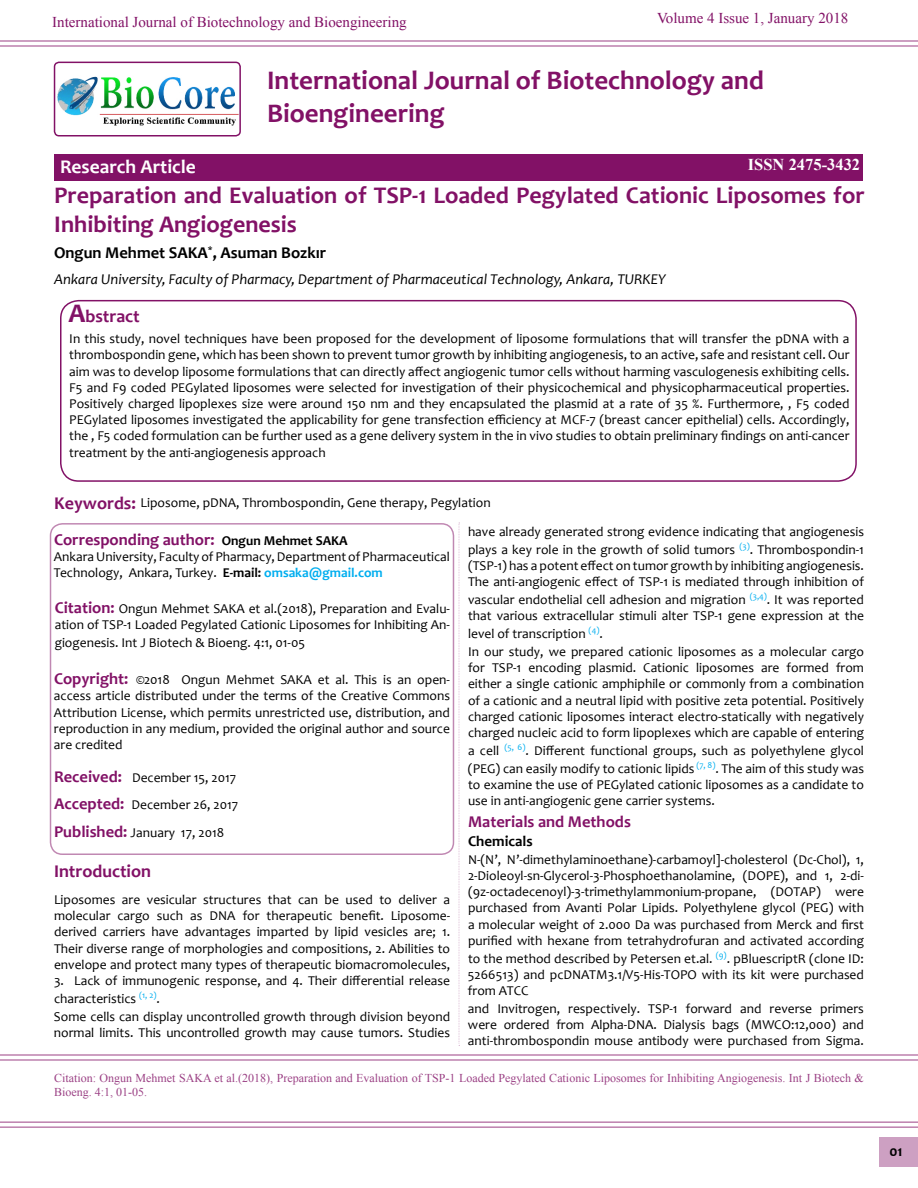
<style>
.page{position:relative;width:918px;height:1188px;background:#fff}
.page>*{position:absolute;margin:0;border:0;box-sizing:border-box;transform-origin:0 0}
.t1{font:700 27px/32.4px "Candara";color:#821166}
.t2{font:700 24px/28.8px "Candara";color:#821166}
.t3{font:700 19.5px "Candara";color:#fff}
.t4{font:700 18px "Candara";color:#821166}
.t5{font:700 16.5px "Candara";color:#821166}
.t6{font:700 16.5px "Candara";color:#000}
.t7{font:700 16.5px "Times New Roman";color:#fff}
.t8{font:italic 15px "Candara";color:#000}
.t9{font:15px "Times New Roman";color:#821166}
.t10{font:700 15px "Candara";color:#000}
.t11{font:13.5px/16.2px "Candara";color:#000}
.t12{font:12px/14.4px "Times New Roman";color:#821166}
.s1{font-size:27px}
.s2{font-weight:700;font-size:18px;color:#821166}
.s3{font-size:13.5px;color:#000}
.s4{font-weight:700}
.s5{font-weight:700;color:#00aeef}
.s6{font-weight:700;font-size:16.5px;color:#821166}
</style>
<div class="page">
<hr style="left:0;top:40px;width:918px;height:2px;background:#821166">
<hr style="left:0;top:45px;width:918px;height:2px;background:#821166">
<hr style="left:0;top:1054px;width:918px;height:2px;background:#821166">
<hr style="left:0;top:1059px;width:918px;height:2px;background:#821166">
<hr style="left:0;top:1122px;width:918px;height:1px;background:#821166">
<hr style="left:0;top:1127px;width:918px;height:1px;background:#821166">
<div style="left:879px;top:1137px;width:39px;height:30px;background:#cda0c2"></div>
<div style="left:55px;top:154px;width:808px;height:27px;background:#821166"></div>
<div style="left:60px;top:300px;width:797px;height:182px;border:2px solid #821166;border-radius:18px"></div>
<img style="left:55px;top:62px;width:185px;height:64px">
<div style="left:54px;top:62px;width:187px;height:75px;border:2px solid #821166;border-radius:4px"></div>
<div style="left:50px;top:523px;width:404px;height:332px;border:2px solid #821166;border-radius:12px"></div>
<svg style="left:459px;top:523px;width:1px;height:523px"></svg>
<p class="t9" style="left:52px;top:12px;width:356px">International Journal of Biotechnology and Bioengineering</p>
<p class="t9" style="left:657px;top:7px;width:193px">Volume 4 Issue 1, January 2018</p>
<h1 class="t1" style="left:267px;top:64px;width:498px">International Journal of Biotechnology and<br>Bioengineering</h1>
<h3 class="t3" style="left:60px;top:154px;width:137px">Research Article</h3>
<p class="t7" style="left:748px;top:153px;width:114px">ISSN 2475-3432</p>
<h2 class="t2" style="left:54px;top:180px;width:812px">Preparation and Evaluation of TSP-1 Loaded Pegylated Cationic Liposomes for<br>Inhibiting Angiogenesis</h2>
<p class="t6" style="left:54px;top:243px;width:274px">Ongun Mehmet SAKA<sup>*</sup>, Asuman Bozkır</p>
<p class="t8" style="left:54px;top:269px;width:613px">Ankara University, Faculty of Pharmacy, Department of Pharmaceutical Technology, Ankara, TURKEY</p>
<h3 class="t4" style="left:68px;top:305px;width:73px"><span class="s1">A</span>bstract</h3>
<p class="t11" style="left:69px;top:331px;width:782px;text-align:justify">In this study, novel techniques have been proposed for the development of liposome formulations that will transfer the pDNA with a thrombospondin gene, which has been shown to prevent tumor growth by inhibiting angiogenesis, to an active‚ safe and resistant cell. Our aim was to develop liposome formulations that can directly affect angiogenic tumor cells without harming vasculogenesis exhibiting cells.<br>F5 and F9 coded PEGylated liposomes were selected for investigation of their physicochemical and physicopharmaceutical properties.<br>Positively charged lipoplexes size were around 150 nm and they encapsulated the plasmid at a rate of 35 %. Furthermore, ‚ F5 coded PEGylated liposomes investigated the applicability for gene transfection efficiency at MCF-7 (breast cancer epithelial) cells. Accordingly, the ‚ F5 coded formulation can be further used as a gene delivery system in the in vivo studies to obtain preliminary findings on anti-cancer treatment by the anti-angiogenesis approach</p>
<p class="t11" style="left:54px;top:495px;width:438px"><span class="s2">Keywords:</span> Liposome, pDNA, Thrombospondin, Gene therapy, Pegylation</p>
<p class="t5" style="left:54px;top:529px;width:295px">Corresponding author: <span class="s3">Ongun Mehmet SAKA</span></p>
<p class="t11" style="left:54px;top:549px;width:398px">Ankara University, Faculty of Pharmacy, Department of Pharmaceutical<br>Technology, Ankara, Turkey. <span class="s4">E-mail:</span> <span class="s5">omsaka@gmail.com</span></p>
<p class="t11" style="left:55px;top:600px;width:397px"><span class="s6">Citation:</span> Ongun Mehmet SAKA et al.(2018), Preparation and Evalu&shy;ation of TSP-1 Loaded Pegylated Cationic Liposomes for Inhibiting An-</p>
<p class="t11" style="left:55px;top:634px;width:252px">giogenesis. Int J Biotech &amp; Bioeng. 4:1, 01-05</p>
<p class="t11" style="left:54px;top:672px;width:398px;text-align:justify"><span class="s6">Copyright:</span> ©2018 Ongun Mehmet SAKA et al. This is an open&shy;access article distributed under the terms of the Creative Commons Attribution License, which permits unrestricted use, distribution, and reproduction in any medium, provided the original author and source are credited</p>
<p class="t11" style="left:54px;top:763px;width:186px;line-height:27.6px"><span class="s6">Received:</span> December 15, 2017<br><span class="s6">Accepted:</span> December 26, 2017</p>
<p class="t11" style="left:54px;top:825px;width:172px"><span class="s6">Published:</span> January 17, 2018</p>
<h3 class="t4" style="left:54px;top:860px;width:99px">Introduction</h3>
<p class="t11" style="left:54px;top:891px;width:398px;text-align:justify">Liposomes are vesicular structures that can be used to deliver a molecular cargo such as DNA for therapeutic benefit. Liposome&shy;derived carriers have advantages imparted by lipid vesicles are; 1.<br>Their diverse range of morphologies and compositions, 2. Abilities to envelope and protect many types of therapeutic biomacromolecules,</p>
<p class="t11" style="left:54px;top:972px;width:398px;line-height:17.9px">3. Lack of immunogenic response, and 4. Their differential release characteristics <sup>(1,</sup> <sup>2)</sup>.<br>Some cells can display uncontrolled growth through division beyond</p>
<p class="t11" style="left:54px;top:1024px;width:398px">normal limits. This uncontrolled growth may cause tumors. Studies</p>
<p class="t11" style="left:468px;top:522px;width:398px;line-height:18px">have already generated strong evidence indicating that angiogenesis plays a key role in the growth of solid tumors <sup>(3)</sup>. Thrombospondin-1</p>
<p class="t11" style="left:468px;top:557px;width:398px">(TSP-1) has a potent effect on tumor growth by inhibiting angiogenesis.<br>The anti-angiogenic effect of TSP-1 is mediated through inhibition of</p>
<p class="t11" style="left:468px;top:591px;width:397px">vascular endothelial cell adhesion and migration <sup>(3,4)</sup>. It was reported that various extracellular stimuli alter TSP-1 gene expression at the</p>
<p class="t11" style="left:468px;top:625px;width:398px;line-height:17.7px">level of transcription <sup>(4)</sup>.<br>In our study, we prepared cationic liposomes as a molecular cargo</p>
<p class="t11" style="left:468px;top:660px;width:398px;text-align:justify">for TSP-1 encoding plasmid. Cationic liposomes are formed from either a single cationic amphiphile or commonly from a combination of a cationic and a neutral lipid with positive zeta potential. Positively charged cationic liposomes interact electro-statically with negatively charged nucleic acid to form lipoplexes which are capable of entering</p>
<p class="t11" style="left:468px;top:741px;width:398px;line-height:18px">a cell <sup>(5,</sup> <sup>6)</sup>. Different functional groups, such as polyethylene glycol (PEG) can easily modify to cationic lipids <sup>(7,</sup> <sup>8)</sup>. The aim of this study was</p>
<p class="t11" style="left:468px;top:777px;width:398px">to examine the use of PEGylated cationic liposomes as a candidate to use in anti-angiogenic gene carrier systems.</p>
<p class="t5" style="left:468px;top:811px;width:164px">Materials and Methods</p>
<p class="t10" style="left:468px;top:832px;width:66px">Chemicals</p>
<p class="t11" style="left:468px;top:851px;width:398px;text-align:justify">N-(N’, N’-dimethylaminoethane)-carbamoyl]-cholesterol (Dc-Chol), 1, 2-Dioleoyl-sn-Glycerol-3-Phosphoethanolamine, (DOPE), and 1, 2-di-(9z-octadecenoyl)-3-trimethylammonium-propane, (DOTAP) were purchased from Avanti Polar Lipids. Polyethylene glycol (PEG) with a molecular weight of 2.000 Da was purchased from Merck and first purified with hexane from tetrahydrofuran and activated according</p>
<p class="t11" style="left:468px;top:950px;width:398px;text-align:justify">to the method described by Petersen et.al. <sup>(9)</sup>. pBluescriptR (clone ID:<br>5266513) and pcDNATM3.1/V5-His-TOPO with its kit were purchased from ATCC</p>
<p class="t11" style="left:468px;top:1000px;width:398px;text-align:justify">and Invitrogen, respectively. TSP-1 forward and reverse primers were ordered from Alpha-DNA. Dialysis bags (MWCO:12,000) and anti-thrombospondin mouse antibody were purchased from Sigma.</p>
<p class="t12" style="left:54px;top:1070px;width:811px">Citation: Ongun Mehmet SAKA et al.(2018), Preparation and Evaluation of TSP-1 Loaded Pegylated Cationic Liposomes for Inhibiting Angiogenesis. Int J Biotech &amp;<br>Bioeng. 4:1, 01-05.</p>
<p class="t10" style="left:890px;top:1142px;width:15px">01</p>
</div>
